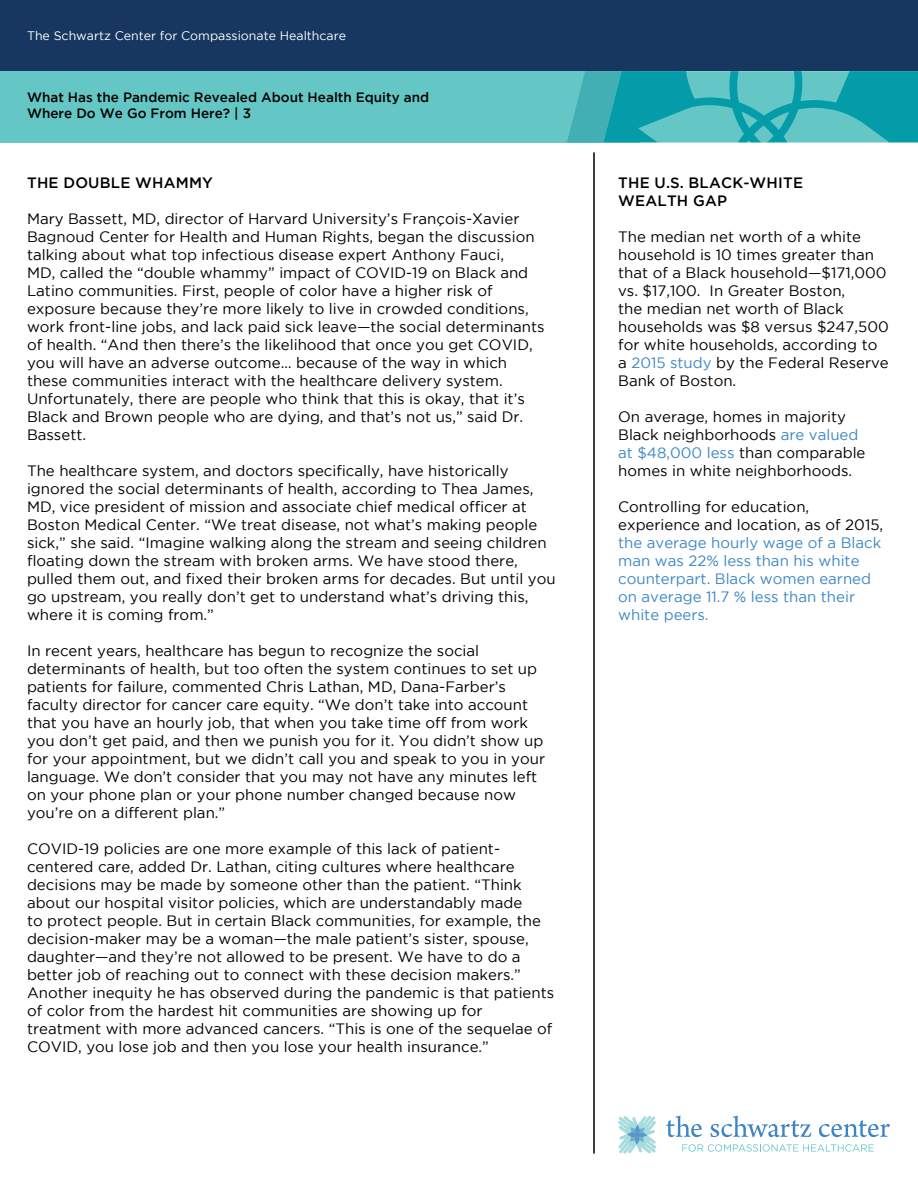
<style>
.page{position:relative;width:918px;height:1188px;background:#fff}
.page>*{position:absolute;margin:0;border:0;box-sizing:border-box;transform-origin:0 0}
.t1{font:15px/18px "Gotham";color:#000}
.t2{font:15px/18px "Gotham";color:#3c87c7}
.t3{font:500 15px/18px "Gotham";letter-spacing:.015em;color:#000}
.t4{font:500 13.5px/16.2px "Gotham";color:#000}
.t5{font:12.45px "Gotham";color:#fff}
.s1{color:#3c87c7}
</style>
<div class="page">
<svg style="left:618px;top:1116px;width:38px;height:38px"></svg>
<svg style="left:682px;top:1144px;width:192px;height:8px"></svg>
<svg style="left:710px;top:1116px;width:101px;height:21px"></svg>
<svg style="left:666px;top:1116px;width:36px;height:21px"></svg>
<svg style="left:819px;top:1120px;width:71px;height:17px"></svg>
<hr style="left:593px;top:152px;width:2px;height:1002px;background:#000">
<div style="left:0;top:0;width:918px;height:71px;background:#173760"></div>
<div style="left:0;top:71px;width:639px;height:72px;background:#64c7c6"></div>
<svg style="left:567px;top:71px;width:351px;height:72px;background:#36b1b7"></svg>
<p class="t5" style="left:27px;top:28px;width:321px">The Schwartz Center for Compassionate Healthcare</p>
<p class="t4" style="left:27px;top:89px;width:404px">What Has the Pandemic Revealed About Health Equity and<br>Where Do We Go From Here? | 3</p>
<p class="t3" style="left:27px;top:173px;width:187px">THE DOUBLE WHAMMY</p>
<p class="t1" style="left:27px;top:210px;width:519px">Mary Bassett, MD, director of Harvard University’s François-Xavier Bagnoud Center for Health and Human Rights, began the discussion talking about what top infectious disease expert Anthony Fauci,<br>MD, called the “double whammy” impact of COVID-19 on Black and Latino communities. First, people of color have a higher risk of exposure because they’re more likely to live in crowded conditions, work front-line jobs, and lack paid sick leave—the social determinants of health. “And then there’s the likelihood that once you get COVID, you will have an adverse outcome… because of the way in which these communities interact with the healthcare delivery system.<br>Unfortunately, there are people who think that this is okay, that it’s Black and Brown people who are dying, and that’s not us,” said Dr.<br>Bassett.</p>
<p class="t1" style="left:27px;top:462px;width:530px">The healthcare system, and doctors specifically, have historically ignored the social determinants of health, according to Thea James, MD, vice president of mission and associate chief medical officer at Boston Medical Center. “We treat disease, not what’s making people sick,” she said. “Imagine walking along the stream and seeing children floating down the stream with broken arms. We have stood there, pulled them out, and fixed their broken arms for decades. But until you go upstream, you really don’t get to understand what’s driving this, where it is coming from.”</p>
<p class="t1" style="left:27px;top:642px;width:520px">In recent years, healthcare has begun to recognize the social determinants of health, but too often the system continues to set up patients for failure, commented Chris Lathan, MD, Dana-Farber’s faculty director for cancer care equity. “We don’t take into account that you have an hourly job, that when you take time off from work you don’t get paid, and then we punish you for it. You didn’t show up for your appointment, but we didn’t call you and speak to you in your language. We don’t consider that you may not have any minutes left on your phone plan or your phone number changed because now you’re on a different plan.”</p>
<p class="t1" style="left:27px;top:840px;width:529px">COVID-19 policies are one more example of this lack of patient&shy;centered care, added Dr. Lathan, citing cultures where healthcare decisions may be made by someone other than the patient. “Think about our hospital visitor policies, which are understandably made<br>to protect people. But in certain Black communities, for example, the decision-maker may be a woman—the male patient’s sister, spouse, daughter—and they’re not allowed to be present. We have to do a better job of reaching out to connect with these decision makers.” Another inequity he has observed during the pandemic is that patients of color from the hardest hit communities are showing up for treatment with more advanced cancers. “This is one of the sequelae of COVID, you lose job and then you lose your health insurance.”</p>
<p class="t3" style="left:618px;top:173px;width:186px">THE U.S. BLACK-WHITE<br>WEALTH GAP</p>
<p class="t1" style="left:618px;top:228px;width:272px">The median net worth of a white household is 10 times greater than that of a Black household—$171,000 vs. $17,100. In Greater Boston,<br>the median net worth of Black households was $8 versus $247,500 for white households, according to a <span class="s1">2015 study</span> by the Federal Reserve<br>Bank of Boston.</p>
<p class="t1" style="left:618px;top:408px;width:249px">On average, homes in majority<br>Black neighborhoods <span class="s1">are valued at $48,000 less</span> than comparable homes in white neighborhoods.</p>
<p class="t1" style="left:618px;top:498px;width:267px">Controlling for education, experience and location, as of 2015,</p>
<p class="t2" style="left:618px;top:534px;width:265px">the average hourly wage of a Black man was 22% less than his white counterpart. Black women earned on average 11.7 % less than their white peers.</p>
</div>
